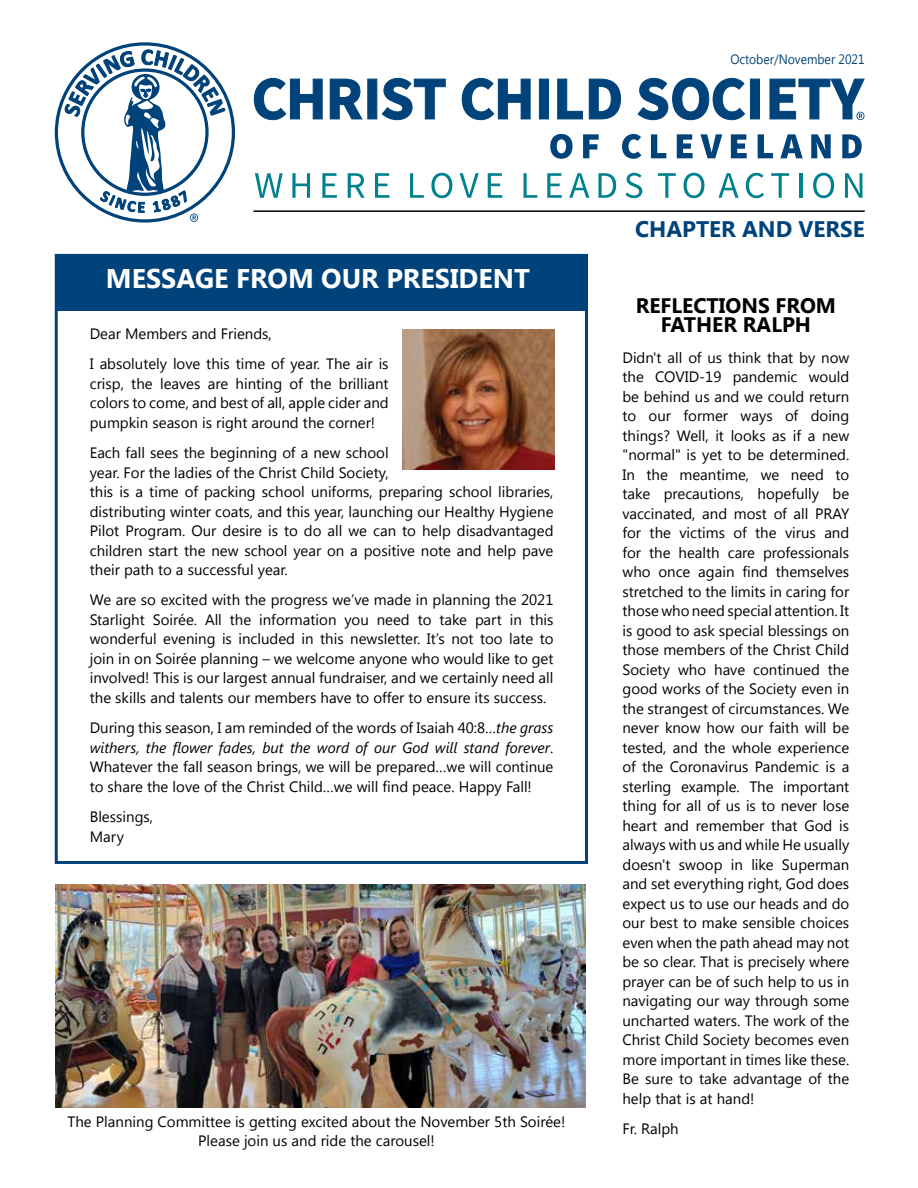
<style>
.page{position:relative;width:918px;height:1188px;background:#fff}
.page>*{position:absolute;margin:0;border:0;box-sizing:border-box;transform-origin:0 0}
.t1{font:700 27px "Segoe UI";color:#fff}
.t2{font:700 22.5px "Segoe UI";color:#00437b}
.t3{font:700 21px/19.5px "Segoe UI";color:#000;text-align:center}
.t4{font:15px/19.5px "Segoe UI";color:#000;text-align:justify}
.t5{font:13.5px "Segoe UI";color:#00437b;scale:.9 1}
.s1{font-style:italic}
</style>
<div class="page">
<div style="left:55px;top:254px;width:533px;height:610px;border:3px solid #00437b"></div>
<div style="left:56px;top:254px;width:531px;height:56px;background:#00437b"></div>
<svg style="left:253px;top:77px;width:70px;height:44px"></svg>
<svg style="left:329px;top:78px;width:34px;height:42px"></svg>
<div style="left:367px;top:79px;width:10px;height:40px;background:#00437b;border:1px solid #00437b"></div>
<svg style="left:381px;top:77px;width:65px;height:44px"></svg>
<svg style="left:461px;top:77px;width:70px;height:44px"></svg>
<div style="left:539px;top:79px;width:10px;height:40px;background:#00437b"></div>
<svg style="left:557px;top:78px;width:64px;height:42px"></svg>
<svg style="left:637px;top:77px;width:108px;height:44px"></svg>
<div style="left:750px;top:79px;width:10px;height:40px;background:#00437b"></div>
<svg style="left:255px;top:173px;width:28px;height:25px"></svg>
<svg style="left:292px;top:173px;width:18px;height:25px"></svg>
<svg style="left:322px;top:173px;width:15px;height:25px"></svg>
<svg style="left:348px;top:173px;width:17px;height:25px"></svg>
<svg style="left:375px;top:173px;width:15px;height:25px"></svg>
<svg style="left:410px;top:173px;width:14px;height:25px"></svg>
<svg style="left:431px;top:173px;width:21px;height:25px"></svg>
<svg style="left:460px;top:173px;width:19px;height:25px"></svg>
<svg style="left:488px;top:173px;width:14px;height:25px"></svg>
<svg style="left:524px;top:173px;width:13px;height:25px"></svg>
<svg style="left:547px;top:173px;width:15px;height:25px"></svg>
<svg style="left:569px;top:173px;width:20px;height:25px"></svg>
<svg style="left:598px;top:173px;width:18px;height:25px"></svg>
<svg style="left:625px;top:173px;width:17px;height:25px"></svg>
<svg style="left:658px;top:173px;width:18px;height:25px"></svg>
<svg style="left:684px;top:173px;width:20px;height:25px"></svg>
<svg style="left:718px;top:173px;width:21px;height:25px"></svg>
<svg style="left:746px;top:173px;width:18px;height:25px"></svg>
<svg style="left:771px;top:173px;width:18px;height:25px"></svg>
<hr style="left:799px;top:173px;width:3px;height:25px;background:#00818d">
<svg style="left:813px;top:173px;width:21px;height:25px"></svg>
<svg style="left:845px;top:173px;width:17px;height:25px"></svg>
<svg style="left:550px;top:134px;width:23px;height:25px"></svg>
<svg style="left:583px;top:134px;width:16px;height:24px"></svg>
<svg style="left:622px;top:134px;width:19px;height:25px"></svg>
<svg style="left:651px;top:134px;width:15px;height:24px"></svg>
<svg style="left:677px;top:134px;width:16px;height:24px"></svg>
<svg style="left:700px;top:134px;width:22px;height:24px"></svg>
<svg style="left:731px;top:134px;width:16px;height:24px"></svg>
<svg style="left:758px;top:134px;width:15px;height:24px"></svg>
<svg style="left:780px;top:134px;width:23px;height:24px"></svg>
<svg style="left:811px;top:134px;width:20px;height:24px"></svg>
<svg style="left:842px;top:134px;width:20px;height:24px"></svg>
<svg style="left:55px;top:42px;width:180px;height:181px"></svg>
<svg style="left:769px;top:78px;width:96px;height:42px"></svg>
<hr style="left:253px;top:210px;width:612px;height:2px;background:#000">
<img style="left:402px;top:330px;width:153px;height:139px">
<img style="left:56px;top:884px;width:530px;height:224px">
<p class="t5" style="left:730px;top:49px;width:151px">October/November 2021</p>
<h1 class="t1" style="left:106px;top:260px;width:426px">MESSAGE FROM OUR PRESIDENT</h1>
<p class="t4" style="left:90px;top:318px;width:300px;line-height:30.3px">Dear Members and Friends,<br>I absolutely love this time of year. The air is</p>
<p class="t4" style="left:90px;top:373px;width:300px">crisp, the leaves are hinting of the brilliant colors to come, and best of all, apple cider and pumpkin season is right around the corner!</p>
<p class="t4" style="left:90px;top:442px;width:465px;text-align:left">Each fall sees the beginning of a new school<br>year. For the ladies of the Christ Child Society,<br>this is a time of packing school uniforms, preparing school libraries, distributing winter coats, and this year, launching our Healthy Hygiene Pilot Program. Our desire is to do all we can to help disadvantaged children start the new school year on a positive note and help pave their path to a successful year.</p>
<p class="t4" style="left:90px;top:590px;width:465px">We are so excited with the progress we’ve made in planning the 2021<br>Starlight Soirée. All the information you need to take part in this wonderful evening is included in this newsletter. It’s not too late to join in on Soirée planning – we welcome anyone who would like to get involved! This is our largest annual fundraiser, and we certainly need all the skills and talents our members have to offer to ensure its success.</p>
<p class="t4" style="left:90px;top:718px;width:465px">During this season, I am reminded of the words of Isaiah 40:8…<span class="s1">the grass withers, the flower fades, but the word of our God will stand forever</span>.<br>Whatever the fall season brings, we will be prepared…we will continue to share the love of the Christ Child…we will find peace. Happy Fall!</p>
<p class="t4" style="left:90px;top:806px;width:65px">Blessings,<br>Mary</p>
<p class="t4" style="left:68px;top:1111px;width:499px;text-align:center">The Planning Committee is getting excited about the November 5th Soirée!<br>Please join us and ride the carousel!</p>
<h2 class="t2" style="left:635px;top:213px;width:231px">CHAPTER AND VERSE</h2>
<h3 class="t3" style="left:636px;top:295px;width:202px">REFLECTIONS FROM<br>FATHER RALPH</h3>
<p class="t4" style="left:622px;top:347px;width:228px">Didn't all of us think that by now the COVID-19 pandemic would be behind us and we could return to our former ways of doing things? Well, it looks as if a new "normal" is yet to be determined.<br>In the meantime, we need to take precautions, hopefully be vaccinated, and most of all PRAY for the victims of the virus and for the health care professionals who once again find themselves stretched to the limits in caring for those who need special attention. It is good to ask special blessings on those members of the Christ Child Society who have continued the good works of the Society even in the strangest of circumstances. We never know how our faith will be tested, and the whole experience of the Coronavirus Pandemic is a sterling example. The important thing for all of us is to never lose heart and remember that God is always with us and while He usually doesn't swoop in like Superman and set everything right, God does expect us to use our heads and do our best to make sensible choices even when the path ahead may not be so clear. That is precisely where prayer can be of such help to us in navigating our way through some uncharted waters. The work of the Christ Child Society becomes even more important in times like these.<br>Be sure to take advantage of the help that is at hand!</p>
<p class="t4" style="left:622px;top:1118px;width:58px">Fr. Ralph</p>
</div>
